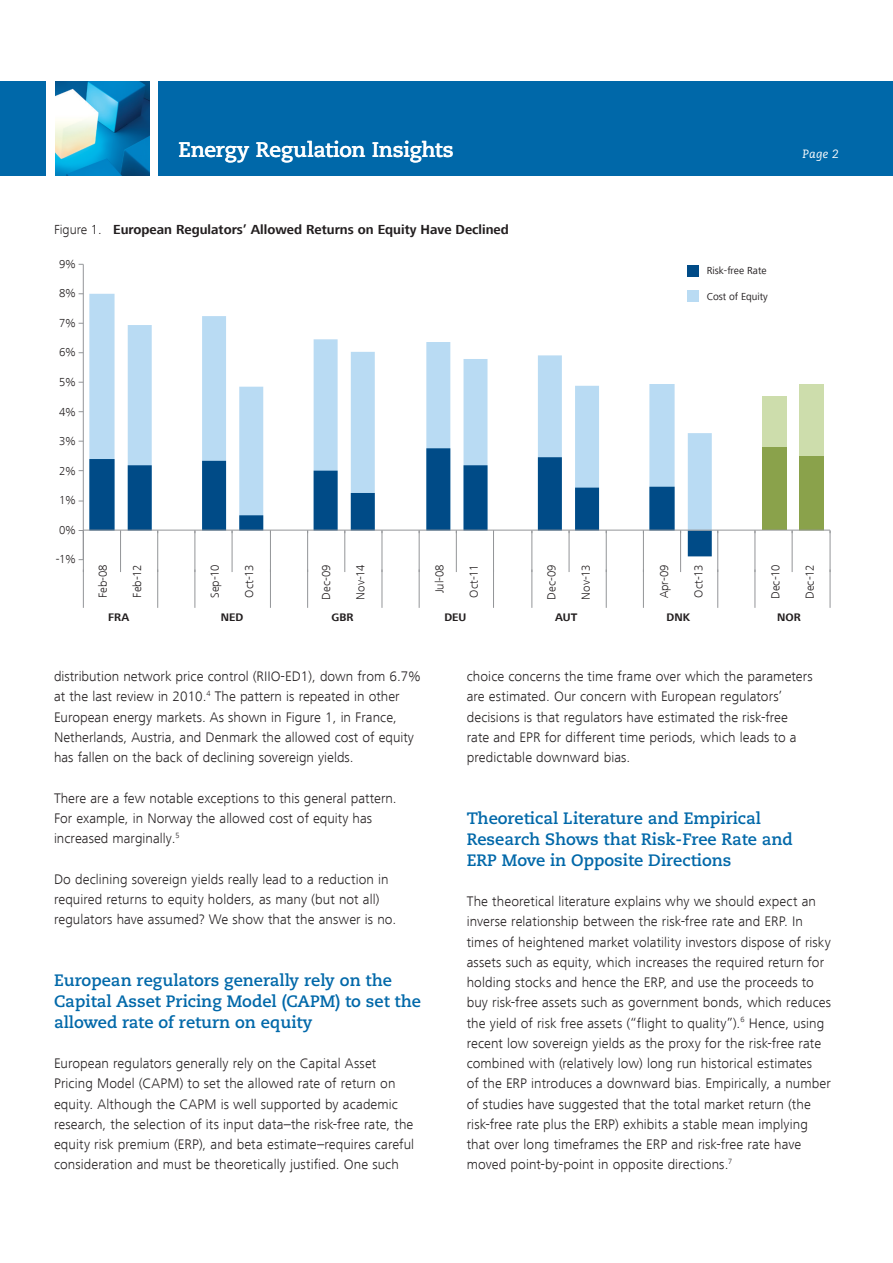
<style>
.page{position:relative;width:893px;height:1263px;background:#fff}
.page>*{position:absolute;margin:0;border:0;box-sizing:border-box;transform-origin:0 0}
.t1{font:700 21px "Caecilia";letter-spacing:-.01em;color:#fff}
.Heading_1{font:700 16.5px/21px "Caecilia";color:#0068a9}
.Body_Text{font:300 14.25px/20.2px "Frutiger Next LT";letter-spacing:.005em;color:#231f20}
.t2{font:700 13.5px "Frutiger Next LT";color:#231f20}
.t3{font:300 12px "Frutiger Next LT";color:#231f20}
.t4{font:italic 12px "Caecilia";color:#fff}
.t5{font:700 11.25px "Frutiger Next LT";color:#231f20}
.t6{font:10.5px "Frutiger Next LT";color:#231f20}
.s1{font-weight:300}
</style>
<div class="page">
<img style="left:56px;top:82px;width:93px;height:94px">
<div style="left:159px;top:81px;width:734px;height:95px;background:#0068a9"></div>
<div style="left:0;top:81px;width:46px;height:95px;background:#0068a9"></div>
<div style="left:762px;top:396px;width:24px;height:134px;background:#cdddac"></div>
<div style="left:799px;top:384px;width:24px;height:146px;background:#cdddac"></div>
<svg style="left:89px;top:294px;width:623px;height:154px"></svg>
<div style="left:762px;top:448px;width:24px;height:82px;background:#8aa24b"></div>
<div style="left:799px;top:456px;width:24px;height:74px;background:#8aa24b"></div>
<svg style="left:89px;top:448px;width:623px;height:108px"></svg>
<hr style="left:83px;top:264px;width:1px;height:296px;background:#939598">
<hr style="left:83px;top:530px;width:747px;height:1px;background:#939598">
<hr style="left:830px;top:530px;width:1px;height:42px;background:#939598">
<hr style="left:792px;top:530px;width:1px;height:42px;background:#939598">
<hr style="left:755px;top:530px;width:1px;height:42px;background:#939598">
<hr style="left:717px;top:530px;width:1px;height:42px;background:#939598">
<hr style="left:680px;top:530px;width:1px;height:42px;background:#939598">
<hr style="left:643px;top:530px;width:1px;height:42px;background:#939598">
<hr style="left:606px;top:530px;width:1px;height:42px;background:#939598">
<hr style="left:569px;top:530px;width:1px;height:42px;background:#939598">
<hr style="left:531px;top:530px;width:1px;height:42px;background:#939598">
<hr style="left:493px;top:530px;width:1px;height:42px;background:#939598">
<hr style="left:456px;top:530px;width:1px;height:42px;background:#939598">
<hr style="left:419px;top:530px;width:1px;height:42px;background:#939598">
<hr style="left:382px;top:530px;width:1px;height:42px;background:#939598">
<hr style="left:344px;top:530px;width:1px;height:42px;background:#939598">
<hr style="left:307px;top:530px;width:1px;height:42px;background:#939598">
<hr style="left:270px;top:530px;width:1px;height:42px;background:#939598">
<hr style="left:232px;top:530px;width:1px;height:42px;background:#939598">
<hr style="left:195px;top:530px;width:1px;height:42px;background:#939598">
<hr style="left:157px;top:530px;width:1px;height:42px;background:#939598">
<hr style="left:120px;top:530px;width:1px;height:42px;background:#939598">
<hr style="left:83px;top:530px;width:1px;height:42px;background:#939598">
<hr style="left:830px;top:569px;width:1px;height:39px;background:#939598">
<hr style="left:755px;top:569px;width:1px;height:39px;background:#939598">
<hr style="left:717px;top:569px;width:1px;height:39px;background:#939598">
<hr style="left:643px;top:569px;width:1px;height:39px;background:#939598">
<hr style="left:606px;top:569px;width:1px;height:39px;background:#939598">
<hr style="left:531px;top:569px;width:1px;height:39px;background:#939598">
<hr style="left:493px;top:569px;width:1px;height:39px;background:#939598">
<hr style="left:419px;top:569px;width:1px;height:39px;background:#939598">
<hr style="left:307px;top:569px;width:1px;height:39px;background:#939598">
<hr style="left:382px;top:569px;width:1px;height:39px;background:#939598">
<hr style="left:195px;top:569px;width:1px;height:39px;background:#939598">
<hr style="left:270px;top:569px;width:1px;height:39px;background:#939598">
<hr style="left:83px;top:569px;width:1px;height:39px;background:#939598">
<hr style="left:157px;top:569px;width:1px;height:39px;background:#939598">
<div style="left:687px;top:291px;width:12px;height:11px;background:#b9dbf3"></div>
<div style="left:687px;top:265px;width:12px;height:12px;background:#004b87"></div>
<p class="t1" style="left:178px;top:138px;width:277px">Energy Regulation Insights</p>
<p class="t2" style="left:54px;top:222px;width:456px"><span class="s1">Figure 1.</span> European Regulators’ Allowed Returns on Equity Have Declined</p>
<p class="t3" style="left:59px;top:257px;width:18px">9%</p>
<p class="t3" style="left:59px;top:287px;width:18px">8%</p>
<p class="t3" style="left:59px;top:316px;width:18px">7%</p>
<p class="t3" style="left:59px;top:346px;width:18px">6%</p>
<p class="t3" style="left:59px;top:375px;width:18px">5%</p>
<p class="t3" style="left:59px;top:405px;width:18px">4%</p>
<p class="t3" style="left:59px;top:434px;width:18px">3%</p>
<p class="t3" style="left:59px;top:464px;width:18px">2%</p>
<p class="t3" style="left:59px;top:493px;width:18px">1%</p>
<p class="t3" style="left:59px;top:523px;width:18px">0%</p>
<p class="t4" style="left:803px;top:147px;width:38px">Page 2</p>
<p class="t6" style="left:707px;top:265px;width:61px">Risk-free Rate</p>
<p class="t6" style="left:707px;top:290px;width:63px">Cost of Equity</p>
<p class="t3" style="left:56px;top:552px;width:21px">-1%</p>
<p class="t3" style="left:96px;top:598px;width:35px;rotate:-90deg">Feb-08</p>
<p class="t3" style="left:131px;top:597px;width:35px;rotate:-90deg">Feb-12</p>
<p class="t3" style="left:208px;top:598px;width:35px;rotate:-90deg">Sep-10</p>
<p class="t3" style="left:243px;top:598px;width:35px;rotate:-90deg">Oct-13</p>
<p class="t3" style="left:319px;top:599px;width:37px;rotate:-90deg">Dec-09</p>
<p class="t3" style="left:354px;top:600px;width:37px;rotate:-90deg">Nov-14</p>
<p class="t3" style="left:433px;top:593px;width:30px;rotate:-90deg">Jul-08</p>
<p class="t3" style="left:467px;top:598px;width:35px;rotate:-90deg">Oct-11</p>
<p class="t3" style="left:545px;top:599px;width:37px;rotate:-90deg">Dec-09</p>
<p class="t3" style="left:579px;top:600px;width:37px;rotate:-90deg">Nov-13</p>
<p class="t3" style="left:658px;top:598px;width:35px;rotate:-90deg">Apr-09</p>
<p class="t3" style="left:692px;top:598px;width:35px;rotate:-90deg">Oct-13</p>
<p class="t3" style="left:769px;top:599px;width:36px;rotate:-90deg">Dec-10</p>
<p class="t3" style="left:803px;top:599px;width:36px;rotate:-90deg">Dec-12</p>
<p class="t5" style="left:108px;top:611px;width:22px">FRA</p>
<p class="t5" style="left:221px;top:611px;width:24px">NED</p>
<p class="t5" style="left:331px;top:611px;width:23px">GBR</p>
<p class="t5" style="left:444px;top:611px;width:23px">DEU</p>
<p class="t5" style="left:555px;top:611px;width:24px">AUT</p>
<p class="t5" style="left:667px;top:611px;width:25px">DNK</p>
<p class="t5" style="left:777px;top:611px;width:25px">NOR</p>
<p class="Body_Text" style="left:54px;top:666px;width:368px">distribution network price control (RIIO-ED1), down from 6.7% at the last review in 2010.<sup>4</sup> The pattern is repeated in other European energy markets. As shown in Figure 1, in France, Netherlands, Austria, and Denmark the allowed cost of equity has fallen on the back of declining sovereign yields.</p>
<p class="Body_Text" style="left:54px;top:788px;width:344px">There are a few notable exceptions to this general pattern.<br>For example, in Norway the allowed cost of equity has increased marginally.<sup>5</sup></p>
<p class="Body_Text" style="left:54px;top:869px;width:344px">Do declining sovereign yields really lead to a reduction in required returns to equity holders, as many (but not all) regulators have assumed? We show that the answer is no.</p>
<p class="Heading_1" style="left:54px;top:969px;width:368px">European regulators generally rely on the<br>Capital Asset Pricing Model (CAPM) to set the allowed rate of return on equity</p>
<p class="Body_Text" style="left:54px;top:1053px;width:362px">European regulators generally rely on the Capital Asset Pricing Model (CAPM) to set the allowed rate of return on equity. Although the CAPM is well supported by academic research, the selection of its input data–the risk-free rate, the equity risk premium (ERP), and beta estimate–requires careful consideration and must be theoretically justified. One such</p>
<p class="Body_Text" style="left:467px;top:666px;width:348px">choice concerns the time frame over which the parameters are estimated. Our concern with European regulators’ decisions is that regulators have estimated the risk-free rate and EPR for different time periods, which leads to a predictable downward bias.</p>
<p class="Heading_1" style="left:467px;top:807px;width:328px">Theoretical Literature and Empirical<br>Research Shows that Risk-Free Rate and<br>ERP Move in Opposite Directions</p>
<p class="Body_Text" style="left:467px;top:891px;width:366px">The theoretical literature explains why we should expect an inverse relationship between the risk-free rate and ERP. In times of heightened market volatility investors dispose of risky assets such as equity, which increases the required return for holding stocks and hence the ERP, and use the proceeds to buy risk-free assets such as government bonds, which reduces the yield of risk free assets (“flight to quality”).<sup>6</sup> Hence, using recent low sovereign yields as the proxy for the risk-free rate combined with (relatively low) long run historical estimates<br>of the ERP introduces a downward bias. Empirically, a number of studies have suggested that the total market return (the risk-free rate plus the ERP) exhibits a stable mean implying that over long timeframes the ERP and risk-free rate have moved point-by-point in opposite directions.<sup>7</sup></p>
</div>
